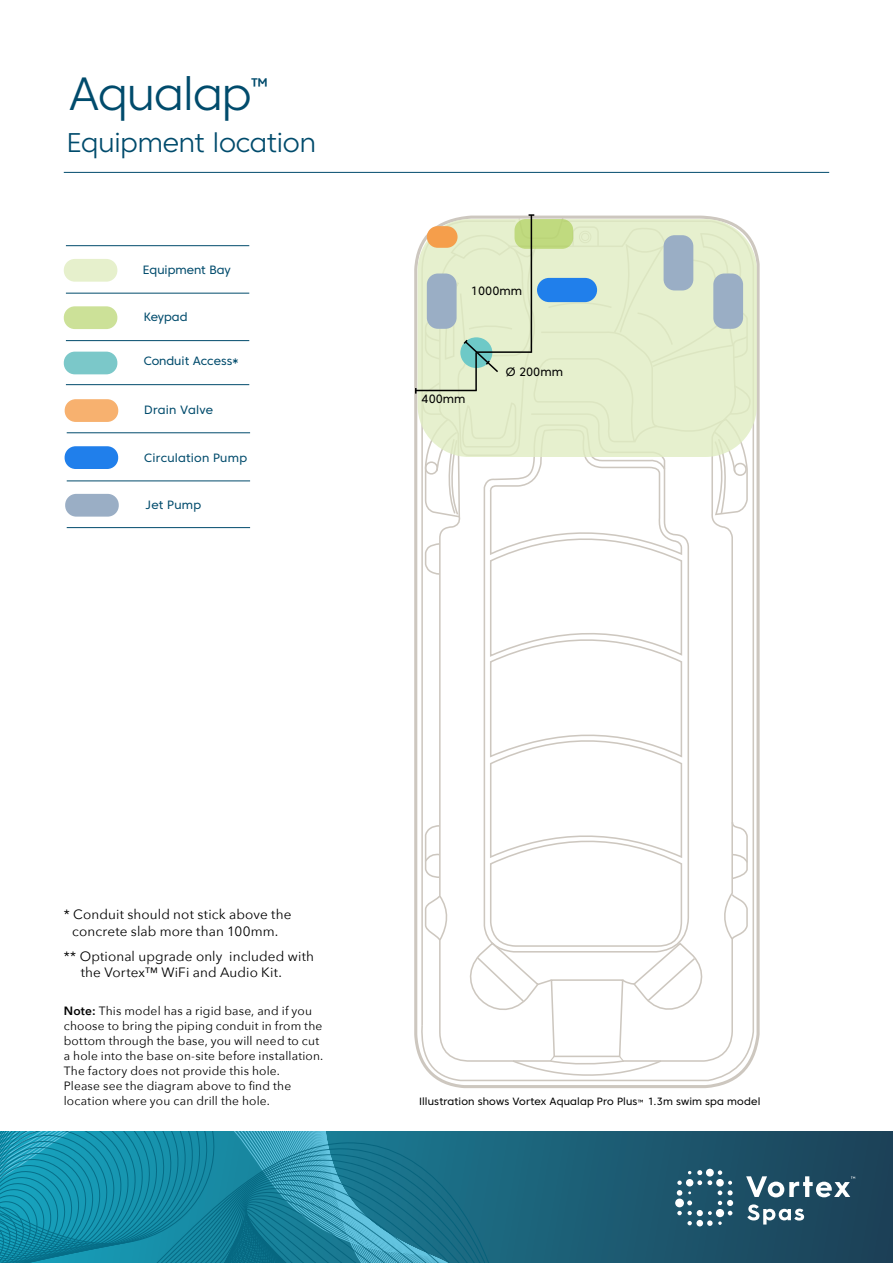
<style>
.page{position:relative;width:893px;height:1263px;background:#fff}
.page>*{position:absolute;margin:0;border:0;box-sizing:border-box;transform-origin:0 0}
.t1{font:300 46.5px "Core Sans C 35";letter-spacing:-.025em;color:#004b6c}
.t2{font:300 27px "Core Sans C 35";letter-spacing:-.015em;color:#004b6c}
.t3{font:13.5px/16.5px "Avenir Next";letter-spacing:.01em;color:#000;text-align:center}
.t4{font:12px/15px "Avenir Next";letter-spacing:.015em;color:#000}
.t5{font:12px "Core Sans C 45";color:#004b6c}
.t6{font:12px "Core Sans C 45";color:#000}
.t7{font:10.5px "Core Sans C 45";letter-spacing:.01em;color:#000}
.s1{font-weight:600}
.s2{font-size:7.5px}
</style>
<div class="page">
<svg style="left:506px;top:1131px;width:387px;height:132px;background:#1c546a"></svg>
<svg style="left:0;top:1131px;width:506px;height:132px;background:#1c859f"></svg>
<svg style="left:675px;top:1198px;width:9px;height:9px"></svg>
<svg style="left:677px;top:1170px;width:56px;height:56px;background:#4a7587"></svg>
<svg style="left:747px;top:1204px;width:57px;height:20px"></svg>
<svg style="left:746px;top:1176px;width:109px;height:21px"></svg>
<hr style="left:64px;top:172px;width:765px;height:1px;background:#004b6c">
<svg style="left:414px;top:246px;width:346px;height:842px"></svg>
<hr style="left:66px;top:245px;width:183px;height:1px;background:#004b6c">
<hr style="left:66px;top:293px;width:183px;height:1px;background:#004b6c">
<hr style="left:66px;top:340px;width:183px;height:1px;background:#004b6c">
<hr style="left:66px;top:384px;width:183px;height:1px;background:#004b6c">
<div style="left:64px;top:259px;width:53px;height:23px;background:#e6f0cc;border-radius:11px"></div>
<div style="left:64px;top:306px;width:53px;height:23px;background:#cce198;border-radius:11px"></div>
<div style="left:64px;top:352px;width:53px;height:22px;background:#7bc8c9;border-radius:11px"></div>
<hr style="left:67px;top:432px;width:183px;height:1px;background:#004b6c">
<hr style="left:67px;top:480px;width:183px;height:1px;background:#004b6c">
<div style="left:65px;top:399px;width:53px;height:23px;background:#f7b16f;border-radius:11px"></div>
<hr style="left:67px;top:527px;width:183px;height:1px;background:#004b6c">
<div style="left:65px;top:446px;width:53px;height:23px;background:#207feb;border-radius:11px"></div>
<div style="left:65px;top:494px;width:54px;height:23px;background:#9aaec5;border-radius:11px"></div>
<svg style="left:415px;top:214px;width:336px;height:866px"></svg>
<div style="left:427px;top:226px;width:31px;height:22px;background:#f59e4b;border-radius:11px"></div>
<div style="left:537px;top:278px;width:60px;height:24px;background:#207feb;border-radius:12px"></div>
<div style="left:427px;top:273px;width:30px;height:56px;background:#9aaec5;border-radius:11px"></div>
<div style="left:713px;top:273px;width:30px;height:56px;background:#9aaec5;border-radius:11px"></div>
<div style="left:664px;top:235px;width:29px;height:55px;background:#9aaec5;border-radius:11px"></div>
<h1 class="t1" style="left:69px;top:65px;width:201px">Aqualap<sup>™</sup></h1>
<h2 class="t2" style="left:67px;top:126px;width:250px">Equipment location</h2>
<p class="t5" style="left:143px;top:263px;width:89px">Equipment Bay</p>
<p class="t5" style="left:144px;top:309px;width:45px">Keypad</p>
<p class="t5" style="left:144px;top:353px;width:97px">Conduit Access*</p>
<p class="t5" style="left:144px;top:402px;width:70px">Drain Valve</p>
<p class="t5" style="left:144px;top:450px;width:104px">Circulation Pump</p>
<p class="t5" style="left:146px;top:497px;width:57px">Jet Pump</p>
<p class="t6" style="left:471px;top:283px;width:52px">1000mm</p>
<p class="t6" style="left:422px;top:391px;width:45px">400mm</p>
<p class="t6" style="left:506px;top:365px;width:59px">Ø 200mm</p>
<p class="t3" style="left:64px;top:906px;width:229px">* Conduit should not stick above the concrete slab more than 100mm.</p>
<p class="t3" style="left:81px;top:947px;width:235px;text-align:left;text-indent:-17px">** Optional upgrade only included with the Vortex™ WiFi and Audio Kit.</p>
<p class="t4" style="left:64px;top:1002px;width:261px"><span class="s1">Note:</span> This model has a rigid base, and if you choose to bring the piping conduit in from the bottom through the base, you will need to cut a hole into the base on-site before installation.<br>The factory does not provide this hole.<br>Please see the diagram above to find the location where you can drill the hole.</p>
<p class="t7" style="left:419px;top:1095px;width:343px">Illustration shows Vortex Aqualap Pro Plus<span class="s2">™</span> 1.3m swim spa model</p>
</div>
